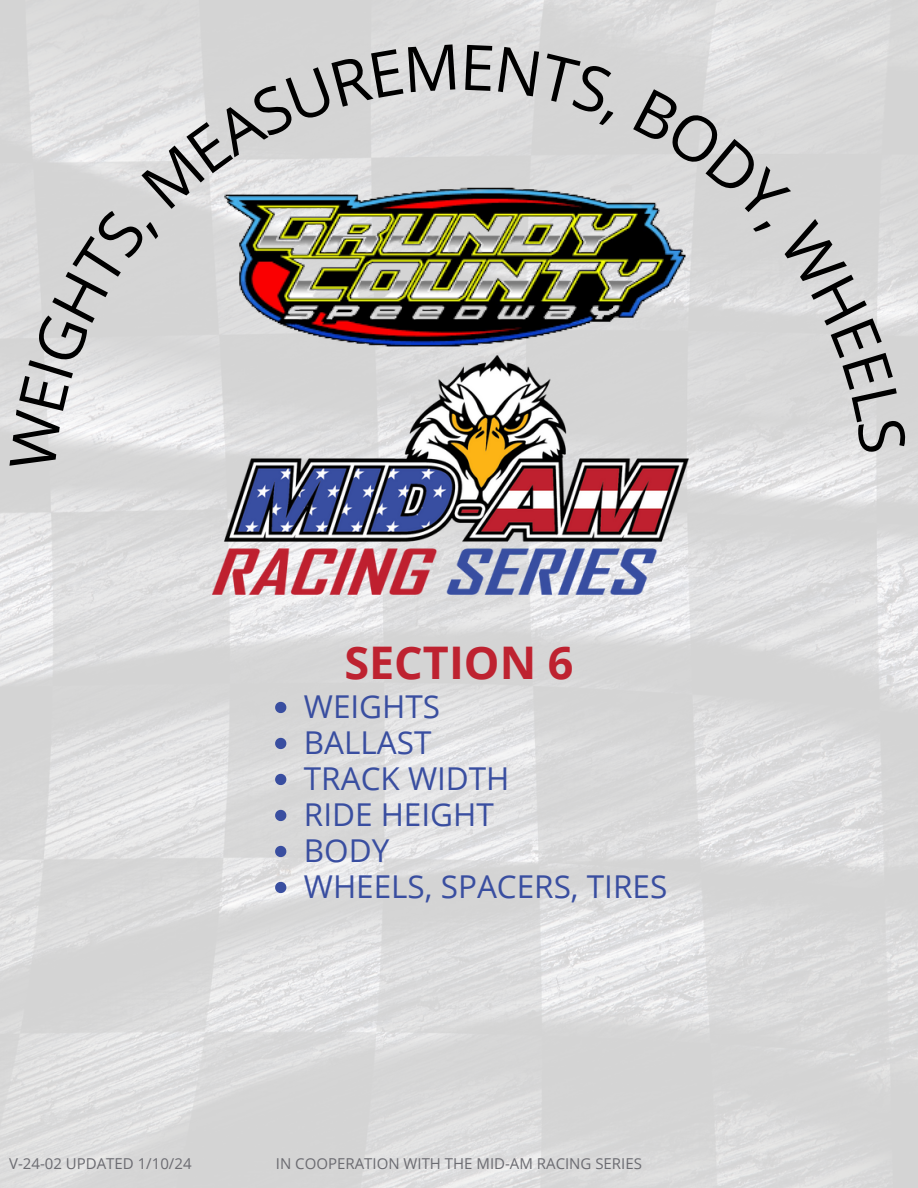
<style>
.page{position:relative;width:918px;height:1188px;background:#fff}
.page>*{position:absolute;margin:0;border:0;box-sizing:border-box;transform-origin:0 0}
.t1{font:700 45px "Open Sans";color:#be2230}
.t2{font:31.5px "Open Sans";color:#394ea0}
.t3{font:15px "Open Sans";color:#6b6b71}
</style>
<div class="page">
<img style="left:0;top:0;width:918px;height:1188px">
<svg style="left:275px;top:702px;width:11px;height:11px"></svg>
<svg style="left:275px;top:738px;width:11px;height:11px"></svg>
<svg style="left:275px;top:774px;width:11px;height:11px"></svg>
<svg style="left:275px;top:810px;width:11px;height:11px"></svg>
<svg style="left:275px;top:846px;width:11px;height:11px"></svg>
<svg style="left:275px;top:882px;width:11px;height:11px"></svg>
<img style="left:213px;top:356px;width:476px;height:238px">
<img style="left:455px;top:167px;width:178px;height:189px">
<svg style="left:9px;top:44px;width:446px;height:427px;background:#c7c5c3"></svg>
<svg style="left:465px;top:44px;width:27px;height:47px"></svg>
<svg style="left:498px;top:46px;width:115px;height:81px;background:#d7d7d7"></svg>
<svg style="left:633px;top:89px;width:274px;height:364px;background:#d1d2d2"></svg>
<p class="t1" style="left:344px;top:631px;width:231px">SECTION 6</p>
<p class="t2" style="left:304px;top:684px;width:138px">WEIGHTS</p>
<p class="t2" style="left:304px;top:720px;width:129px">BALLAST</p>
<p class="t2" style="left:304px;top:756px;width:207px">TRACK WIDTH</p>
<p class="t2" style="left:304px;top:792px;width:191px">RIDE HEIGHT</p>
<p class="t2" style="left:304px;top:828px;width:87px">BODY</p>
<p class="t2" style="left:304px;top:864px;width:365px">WHEELS, SPACERS, TIRES</p>
<p class="t3" style="left:9px;top:1153px;width:184px">V-24-02 UPDATED 1/10/24</p>
<p class="t3" style="left:276px;top:1153px;width:368px">IN COOPERATION WITH THE MID-AM RACING SERIES</p>
</div>
